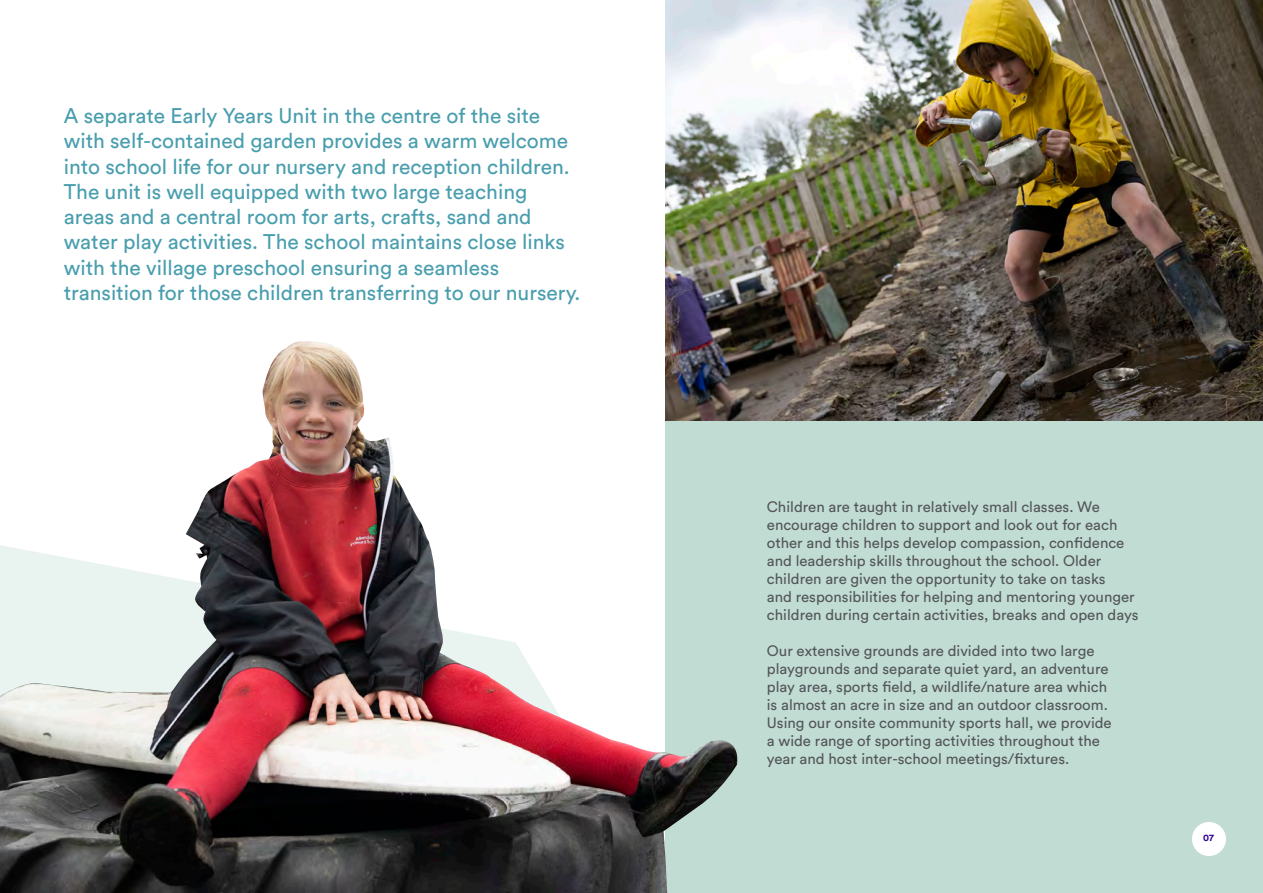
<style>
.page{position:relative;width:1263px;height:893px;background:#fff}
.page>*{position:absolute;margin:0;border:0;box-sizing:border-box;transform-origin:0 0}
.t1{font:21px/25.2px "Circular Std";color:#499eae}
.t2{font:15px/18px "Circular Std";color:#54555a}
.t3{font:700 9.6px "Circular Std";color:#290098}
</style>
<div class="page">
<div style="left:665px;top:421px;width:598px;height:472px;background:#c1ddd3"></div>
<img style="left:665px;top:0;width:598px;height:421px">
<div style="left:1192px;top:822px;width:34px;height:34px;background:#fff;border-radius:50%"></div>
<img style="left:0;top:341px;width:739px;height:552px">
<p class="t1" style="left:64px;top:103px;width:518px">A separate Early Years Unit in the centre of the site with self-contained garden provides a warm welcome into school life for our nursery and reception children.<br>The unit is well equipped with two large teaching areas and a central room for arts, crafts, sand and water play activities. The school maintains close links with the village preschool ensuring a seamless transition for those children transferring to our nursery.</p>
<p class="t2" style="left:767px;top:497px;width:373px">Children are taught in relatively small classes. We encourage children to support and look out for each other and this helps develop compassion, confidence and leadership skills throughout the school. Older children are given the opportunity to take on tasks<br>and responsibilities for helping and mentoring younger children during certain activities, breaks and open days</p>
<p class="t2" style="left:767px;top:641px;width:346px">Our extensive grounds are divided into two large playgrounds and separate quiet yard, an adventure play area, sports field, a wildlife/nature area which is almost an acre in size and an outdoor classroom.<br>Using our onsite community sports hall, we provide a wide range of sporting activities throughout the year and host inter-school meetings/fixtures.</p>
<p class="t3" style="left:1203px;top:831px;width:12px">07</p>
</div>
